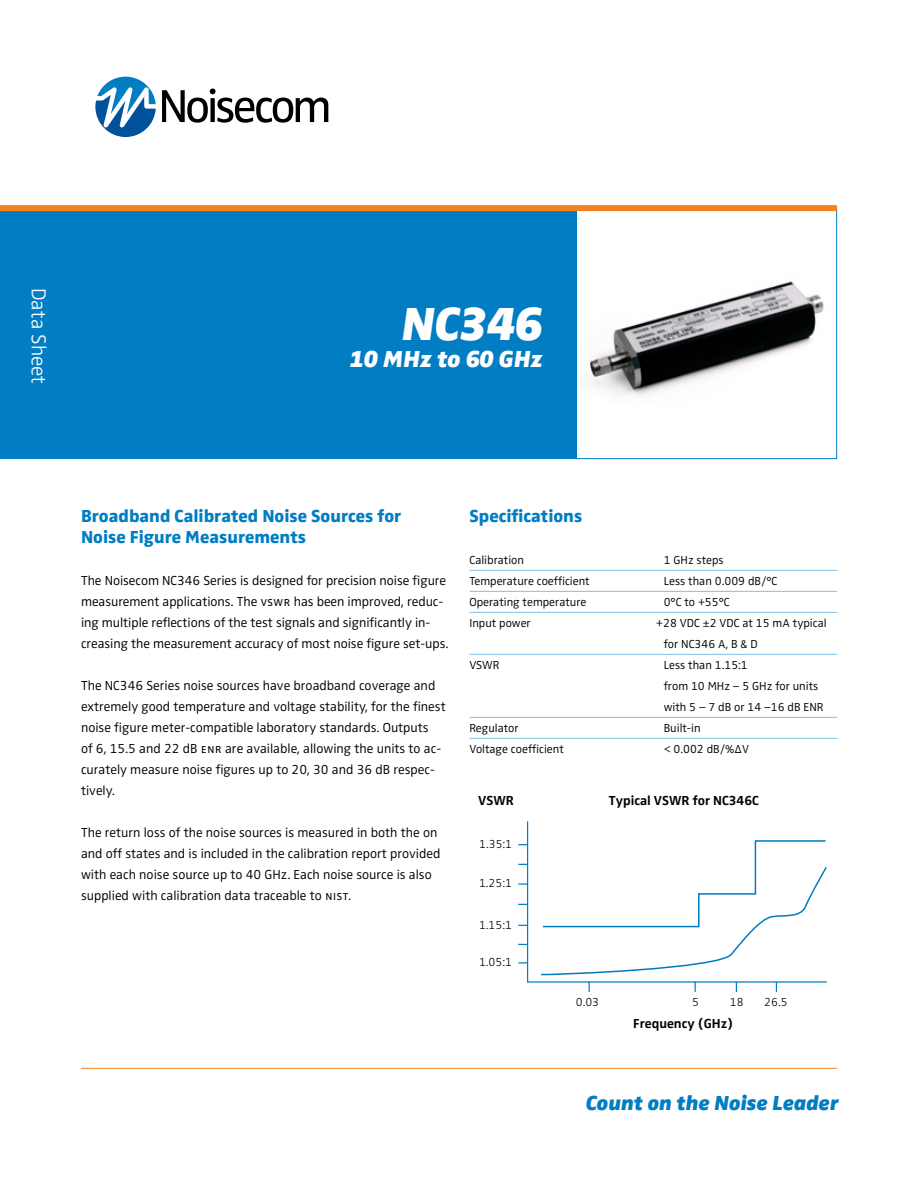
<style>
.page{position:relative;width:918px;height:1188px;background:#fff}
.page>*{position:absolute;margin:0;border:0;box-sizing:border-box;transform-origin:0 0}
.t1{font:italic 900 48px "Zwo Pro";color:#fff}
.t2{font:italic 900 24px "Zwo Pro";color:#fff}
.t3{font:italic 900 21px "Zwo Pro";color:#007dc3}
.t4{font:300 21px "Zwo Pro";color:#fff}
.t5{font:800 18px/21px "Zwo Pro";color:#007dc3}
.t6{font:300 13.5px/21px "Zwo Pro";color:#000}
.t7{font:700 13.5px "Zwo Pro";color:#000}
.t8{font:300 12px/21px "Zwo Pro";color:#000}
.t9{font:300 12px "Zwo Pro";color:#000}
</style>
<div class="page">
<hr style="left:81px;top:1068px;width:756px;height:1px;background:#f58220">
<hr style="left:470px;top:570px;width:367px;height:1px;background:#80bee1">
<hr style="left:470px;top:591px;width:367px;height:1px;background:#80bee1">
<hr style="left:470px;top:612px;width:367px;height:1px;background:#80bee1">
<hr style="left:470px;top:654px;width:367px;height:1px;background:#80bee1">
<hr style="left:470px;top:717px;width:367px;height:1px;background:#80bee1">
<hr style="left:470px;top:738px;width:367px;height:1px;background:#80bee1">
<svg style="left:162px;top:88px;width:166px;height:35px"></svg>
<svg style="left:95px;top:77px;width:61px;height:60px"></svg>
<img style="left:589px;top:281px;width:235px;height:114px">
<div style="left:576px;top:209px;width:261px;height:250px;border:1px solid #007dc3"></div>
<div style="left:0;top:209px;width:576px;height:250px;background:#007dc3"></div>
<div style="left:0;top:205px;width:837px;height:6px;background:#f58220"></div>
<svg style="left:518px;top:821px;width:309px;height:171px"></svg>
<svg style="left:540px;top:839px;width:287px;height:137px"></svg>
<h3 class="t4" style="left:51px;top:288px;width:98px;rotate:90deg">Data Sheet</h3>
<h1 class="t1" style="left:402px;top:295px;width:143px">NC346</h1>
<h2 class="t2" style="left:350px;top:344px;width:194px">10 MHz to 60 GHz</h2>
<h3 class="t5" style="left:81px;top:506px;width:322px">Broadband Calibrated Noise Sources for<br>Noise Figure Measurements</h3>
<p class="t6" style="left:81px;top:570px;width:369px">The Noisecom NC346 Series is designed for precision noise figure measurement applications. The vswr has been improved, reduc&shy;ing multiple reflections of the test signals and significantly in&shy;creasing the measurement accuracy of most noise figure set-ups.</p>
<p class="t6" style="left:81px;top:675px;width:366px">The NC346 Series noise sources have broadband coverage and extremely good temperature and voltage stability, for the finest noise figure meter-compatible laboratory standards. Outputs<br>of 6, 15.5 and 22 dB enr are available, allowing the units to ac&shy;curately measure noise figures up to 20, 30 and 36 dB respec&shy;tively.</p>
<p class="t6" style="left:81px;top:822px;width:361px">The return loss of the noise sources is measured in both the on and off states and is included in the calibration report provided with each noise source up to 40 GHz. Each noise source is also supplied with calibration data traceable to nist.</p>
<h3 class="t5" style="left:470px;top:506px;width:114px">Specifications</h3>
<p class="t8" style="left:470px;top:550px;width:56px">Calibration</p>
<p class="t8" style="left:664px;top:550px;width:61px">1 GHz steps</p>
<p class="t8" style="left:470px;top:571px;width:122px">Temperature coefficient</p>
<p class="t8" style="left:664px;top:571px;width:115px">Less than 0.009 dB/°C</p>
<p class="t8" style="left:470px;top:592px;width:118px">Operating temperature</p>
<p class="t8" style="left:664px;top:592px;width:67px">0°C to +55°C</p>
<p class="t8" style="left:470px;top:613px;width:63px">Input power</p>
<p class="t8" style="left:664px;top:613px;width:164px;text-indent:-7px">+28 VDC ±2 VDC at 15 mA typical for NC346 A, B &amp; D</p>
<p class="t8" style="left:470px;top:655px;width:32px">VSWR</p>
<p class="t8" style="left:664px;top:655px;width:161px">Less than 1.15:1<br>from 10 MHz – 5 GHz for units with 5 – 7 dB or 14 –16 dB ENR</p>
<p class="t8" style="left:470px;top:718px;width:51px">Regulator</p>
<p class="t8" style="left:664px;top:718px;width:38px">Built-in</p>
<p class="t8" style="left:470px;top:739px;width:96px">Voltage coefficient</p>
<p class="t8" style="left:664px;top:739px;width:87px">&lt; 0.002 dB/%∆V</p>
<p class="t7" style="left:478px;top:794px;width:37px">VSWR</p>
<p class="t7" style="left:609px;top:794px;width:151px">Typical VSWR for NC346C</p>
<p class="t9" style="left:479px;top:837px;width:34px">1.35:1</p>
<p class="t9" style="left:479px;top:876px;width:34px">1.25:1</p>
<p class="t9" style="left:479px;top:918px;width:34px">1.15:1</p>
<p class="t9" style="left:479px;top:955px;width:34px">1.05:1</p>
<p class="t9" style="left:576px;top:995px;width:25px">0.03</p>
<p class="t9" style="left:692px;top:995px;width:8px">5</p>
<p class="t9" style="left:730px;top:995px;width:15px">18</p>
<p class="t9" style="left:764px;top:995px;width:25px">26.5</p>
<p class="t7" style="left:633px;top:1017px;width:101px">Frequency (GHz)</p>
<h3 class="t3" style="left:586px;top:1090px;width:254px">Count on the Noise Leader</h3>
</div>
